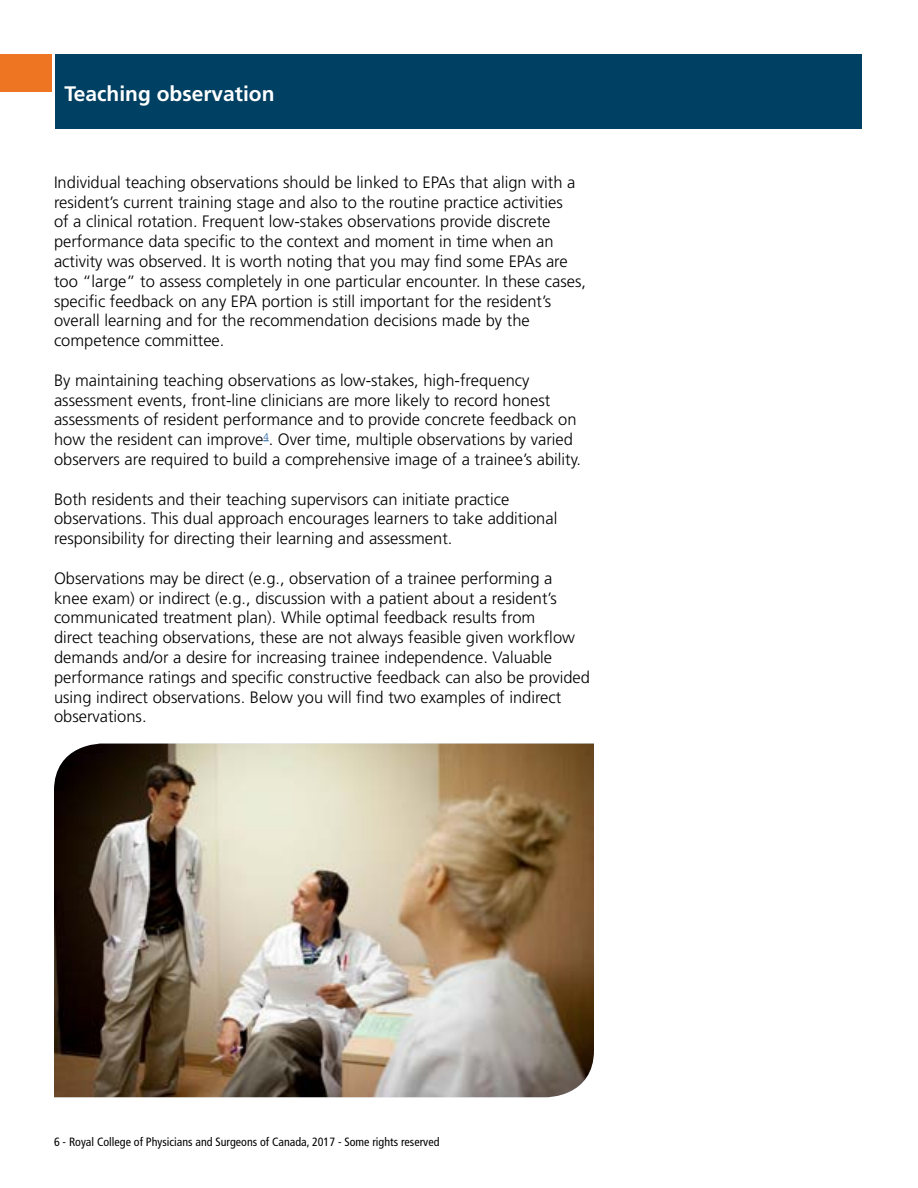
<style>
.page{position:relative;width:918px;height:1188px;background:#fff}
.page>*{position:absolute;margin:0;border:0;box-sizing:border-box;transform-origin:0 0}
.t1{font:700 21px "Frutiger LT Std";color:#fff}
.t2{font:300 16.5px/19.8px "Frutiger LT Std";color:#000}
.t3{font:condensed 12px "Frutiger LT Std";color:#000}
</style>
<div class="page">
<img style="left:54px;top:744px;width:540px;height:353px">
<div style="left:0;top:54px;width:52px;height:37px;background:#ee7622"></div>
<div style="left:56px;top:54px;width:806px;height:75px;background:#004062"></div>
<p class="t1" style="left:64px;top:81px;width:212px">Teaching observation</p>
<p class="t2" style="left:54px;top:173px;width:534px">Individual teaching observations should be linked to EPAs that align with a resident’s current training stage and also to the routine practice activities<br>of a clinical rotation. Frequent low-stakes observations provide discrete performance data specific to the context and moment in time when an activity was observed. It is worth noting that you may find some EPAs are too “large” to assess completely in one particular encounter. In these cases, specific feedback on any EPA portion is still important for the resident’s overall learning and for the recommendation decisions made by the competence committee.</p>
<p class="t2" style="left:54px;top:371px;width:529px">By maintaining teaching observations as low-stakes, high-frequency assessment events, front-line clinicians are more likely to record honest assessments of resident performance and to provide concrete feedback on how the resident can improve<sup>4</sup>. Over time, multiple observations by varied observers are required to build a comprehensive image of a trainee’s ability.</p>
<p class="t2" style="left:54px;top:489px;width:505px">Both residents and their teaching supervisors can initiate practice observations. This dual approach encourages learners to take additional responsibility for directing their learning and assessment.</p>
<p class="t2" style="left:54px;top:569px;width:538px">Observations may be direct (e.g., observation of a trainee performing a knee exam) or indirect (e.g., discussion with a patient about a resident’s communicated treatment plan). While optimal feedback results from<br>direct teaching observations, these are not always feasible given workflow demands and/or a desire for increasing trainee independence. Valuable performance ratings and specific constructive feedback can also be provided using indirect observations. Below you will find two examples of indirect observations.</p>
<p class="t3" style="left:54px;top:1135px;width:387px">6 - Royal College of Physicians and Surgeons of Canada, 2017 - Some rights reserved</p>
</div>
